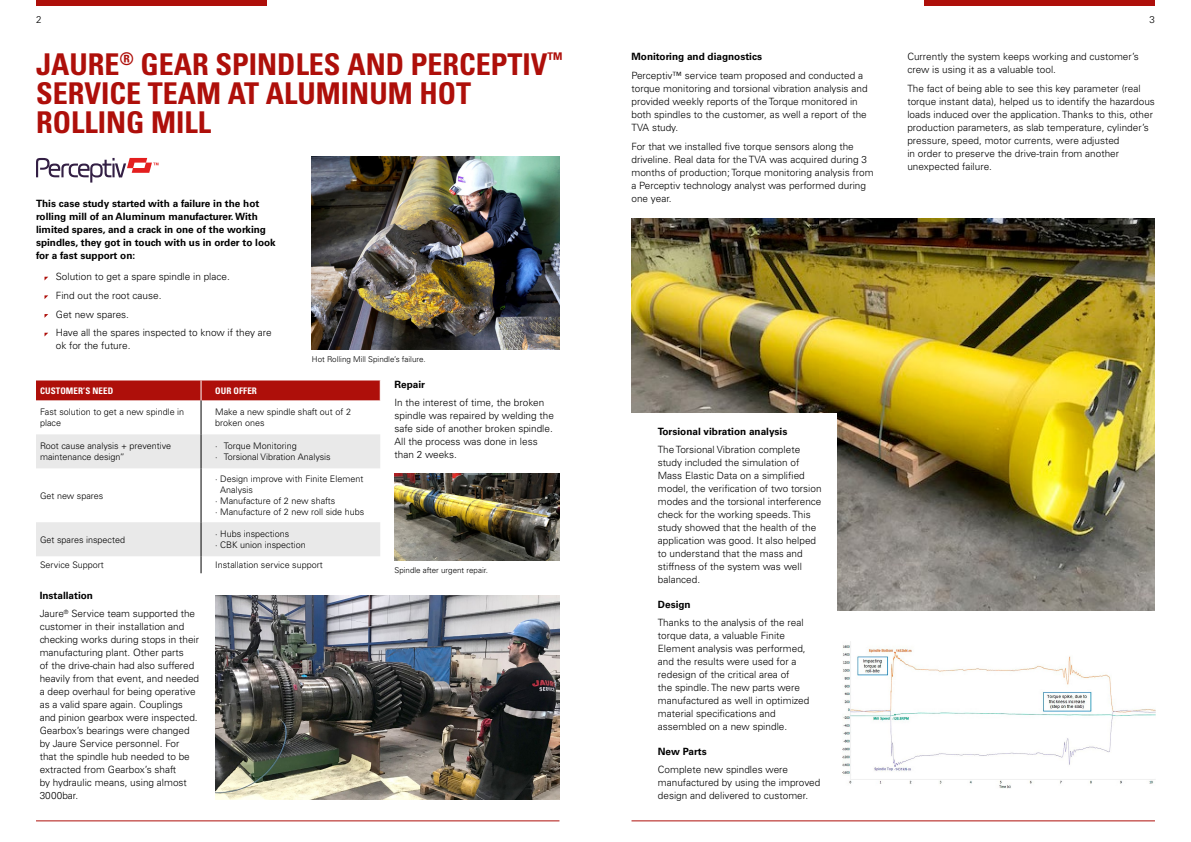
<style>
.page{position:relative;width:1191px;height:842px;background:#fff}
.page>*{position:absolute;margin:0;border:0;box-sizing:border-box;transform-origin:0 0}
.t1{font:700 condensed 30px/29px "Univers LT Std";color:#ae0f0a}
.t2{font:300 10px/13px "Univers LT Std";color:#000}
.t3{font:700 10px/13px "Univers LT Std";color:#000}
.t4{font:300 9.8px "Univers LT Std";color:#000}
.t5{font:300 9px/10.8px "Univers LT Std";color:#000}
.t6{font:700 condensed 9px "Univers LT Std";letter-spacing:.01em;color:#fff}
.t7{font:300 8px "Univers LT Std";color:#000}
.s1{font-weight:700}
</style>
<div class="page">
<div style="left:924px;top:0;width:231px;height:6px;background:#ae0f0a"></div>
<div style="left:36px;top:0;width:230px;height:6px;background:#ae0f0a"></div>
<hr style="left:36px;top:821px;width:523px;height:1px;background:#ae0f0a">
<hr style="left:631px;top:821px;width:524px;height:1px;background:#ae0f0a">
<img style="left:631px;top:218px;width:524px;height:392px">
<div style="left:622px;top:413px;width:214px;height:394px;background:#fff"></div>
<svg style="left:36px;top:434px;width:344px;height:122px;fill:#e9e9e9"></svg>
<hr style="left:201px;top:400px;width:1px;height:34px;background:#000">
<hr style="left:201px;top:434px;width:1px;height:34px;background:#000">
<hr style="left:201px;top:468px;width:1px;height:54px;background:#000">
<hr style="left:201px;top:522px;width:1px;height:34px;background:#000">
<svg style="left:201px;top:556px;width:1px;height:17px"></svg>
<div style="left:36px;top:380px;width:345px;height:20px;background:#ae0f0a"></div>
<img style="left:394px;top:474px;width:165px;height:87px">
<img style="left:312px;top:157px;width:247px;height:192px">
<img style="left:215px;top:595px;width:344px;height:204px">
<img style="left:842px;top:641px;width:313px;height:148px">
<svg style="left:36px;top:158px;width:122px;height:25px"></svg>
<p class="t4" style="left:36px;top:13px;width:7px">2</p>
<p class="t4" style="left:1149px;top:13px;width:7px">3</p>
<h1 class="t1" style="left:36px;top:49px;width:528px">JAURE<sup>®</sup> GEAR SPINDLES AND PERCEPTIV<sup>™<br></sup>SERVICE TEAM AT ALUMINUM HOT<br>ROLLING MILL</h1>
<p class="t2" style="left:907px;top:50px;width:233px">Currently the system keeps working and customer’s crew is using it as a valuable tool.</p>
<p class="t2" style="left:907px;top:82px;width:249px">The fact of being able to see this key parameter (real torque instant data), helped us to identify the hazardous loads induced over the application. Thanks to this, other production parameters, as slab temperature, cylinder’s pressure, speed, motor currents, were adjusted<br>in order to preserve the drive-train from another unexpected failure.</p>
<p class="t3" style="left:631px;top:50px;width:132px">Monitoring and diagnostics</p>
<p class="t2" style="left:631px;top:69px;width:237px">Perceptiv™ service team proposed and conducted a torque monitoring and torsional vibration analysis and provided weekly reports of the Torque monitored in both spindles to the customer, as well a report of the TVA study.</p>
<p class="t2" style="left:631px;top:139px;width:243px">For that we installed five torque sensors along the driveline. Real data for the TVA was acquired during 3 months of production; Torque monitoring analysis from a Perceptiv technology analyst was performed during one year.</p>
<p class="t3" style="left:36px;top:197px;width:241px">This case study started with a failure in the hot rolling mill of an Aluminum manufacturer. With limited spares, and a crack in one of the working spindles, they got in touch with us in order to look for a fast support on:</p>
<p class="t2" style="left:56px;top:268px;width:217px;line-height:18.7px">Solution to get a spare spindle in place.<br>Find out the root cause.<br>Get new spares.<br>Have all the spares inspected to know if they are</p>
<p class="t2" style="left:56px;top:339px;width:76px">ok for the future.</p>
<p class="t7" style="left:312px;top:355px;width:115px">Hot Rolling Mill Spindle’s failure.</p>
<p class="t6" style="left:40px;top:385px;width:75px">CUSTOMER’S NEED</p>
<p class="t6" style="left:215px;top:385px;width:43px">OUR OFFER</p>
<p class="t5" style="left:40px;top:407px;width:146px">Fast solution to get a new spindle in place</p>
<p class="t5" style="left:215px;top:407px;width:137px">Make a new spindle shaft out of 2 broken ones</p>
<p class="t5" style="left:40px;top:441px;width:133px">Root cause analysis + preventive maintenance design”</p>
<p class="t5" style="left:215px;top:441px;width:117px">· Torque Monitoring<br>· Torsional Vibration Analysis</p>
<p class="t5" style="left:40px;top:490px;width:65px">Get new spares</p>
<p class="t5" style="left:215px;top:474px;width:150px">· Design improve with Finite Element</p>
<p class="t5" style="left:220px;top:485px;width:34px">Analysis</p>
<p class="t5" style="left:215px;top:495px;width:121px">· Manufacture of 2 new shafts</p>
<p class="t5" style="left:215px;top:506px;width:150px">· Manufacture of 2 new roll side hubs</p>
<p class="t5" style="left:40px;top:534px;width:87px">Get spares inspected</p>
<p class="t5" style="left:215px;top:528px;width:92px">· Hubs inspections<br>· CBK union inspection</p>
<p class="t5" style="left:40px;top:559px;width:65px">Service Support</p>
<p class="t5" style="left:215px;top:559px;width:109px">Installation service support</p>
<p class="t2" style="left:40px;top:586px;width:157px;line-height:18.7px"><span class="s1">Installation<br></span>Jaure<sup>®</sup> Service team supported the</p>
<p class="t2" style="left:40px;top:620px;width:161px">customer in their installation and checking works during stops in their manufacturing plant. Other parts<br>of the drive-chain had also suffered heavily from that event, and needed a deep overhaul for being operative as a valid spare again. Couplings and pinion gearbox were inspected.<br>Gearbox’s bearings were changed by Jaure Service personnel. For<br>that the spindle hub needed to be extracted from Gearbox’s shaft<br>by hydraulic means, using almost<br>3000bar.</p>
<p class="t3" style="left:394px;top:378px;width:32px">Repair</p>
<p class="t2" style="left:394px;top:396px;width:161px">In the interest of time, the broken spindle was repaired by welding the safe side of another broken spindle.<br>All the process was done in less than 2 weeks.</p>
<p class="t7" style="left:394px;top:566px;width:95px">Spindle after urgent repair.</p>
<p class="t3" style="left:658px;top:425px;width:131px">Torsional vibration analysis</p>
<p class="t2" style="left:658px;top:443px;width:165px">The Torsional Vibration complete study included the simulation of<br>Mass Elastic Data on a simplified model, the verification of two torsion modes and the torsional interference check for the working speeds. This study showed that the health of the application was good. It also helped to understand that the mass and stiffness of the system was well balanced.</p>
<p class="t3" style="left:658px;top:598px;width:34px">Design</p>
<p class="t2" style="left:658px;top:616px;width:153px">Thanks to the analysis of the real torque data, a valuable Finite<br>Element analysis was performed, and the results were used for a redesign of the critical area of<br>the spindle. The new parts were manufactured as well in optimized material specifications and assembled on a new spindle.</p>
<p class="t3" style="left:658px;top:745px;width:50px">New Parts</p>
<p class="t2" style="left:658px;top:763px;width:164px">Complete new spindles were manufactured by using the improved design and delivered to customer.</p>
</div>
